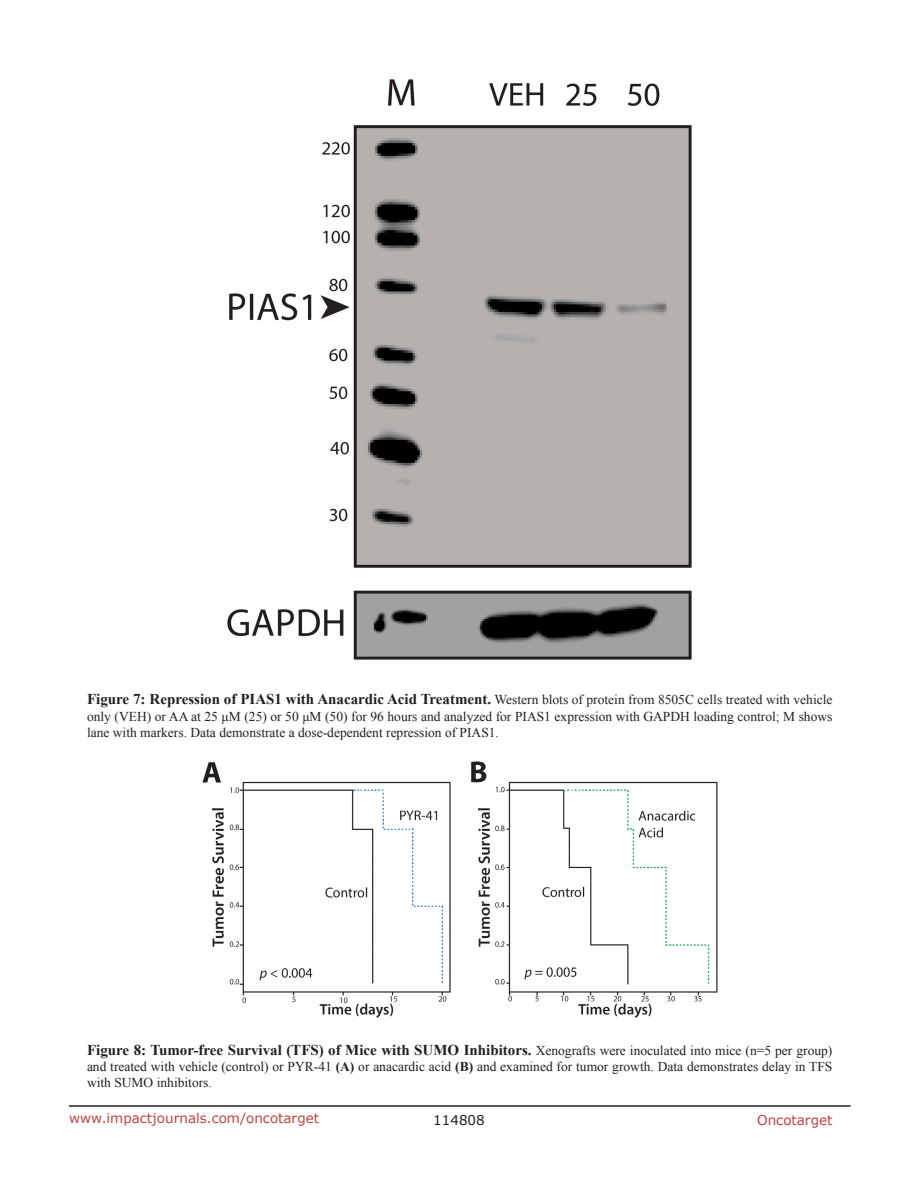
<style>
.page{position:relative;width:918px;height:1188px;background:#fff}
.page>*{position:absolute;margin:0;border:0;box-sizing:border-box;transform-origin:0 0}
.figuretext{font:700 15px "Times New Roman";color:#231f20}
.figuretext-2{font:13.5px/16.2px "Times New Roman";color:#231f20;text-align:justify}
.t1{font:13.5px "Verdana";color:#c24141}
.t2{font:13.5px "Verdana";color:#231f20}
.s1{font-weight:700;font-size:15px}
.s2{font-weight:400;font-size:13.5px}
.s3{font-weight:700}
</style>
<div class="page">
<hr style="left:69px;top:1105px;width:781px;height:2px;background:#231f20">
<img style="left:227px;top:79px;width:465px;height:581px">
<img style="left:202px;top:761px;width:516px;height:256px">
<p class="figuretext-2" style="left:87px;top:692px;width:747px"><span class="s1">Figure 7: Repression of PIAS1 with Anacardic Acid Treatment.</span> Western blots of protein from 8505C cells treated with vehicle only (VEH) or AA at 25 μM (25) or 50 μM (50) for 96 hours and analyzed for PIAS1 expression with GAPDH loading control; M shows lane with markers. Data demonstrate a dose-dependent repression of PIAS1.</p>
<p class="figuretext" style="left:87px;top:1039px;width:747px">Figure 8: Tumor-free Survival (TFS) of Mice with SUMO Inhibitors. <span class="s2">Xenografts were inoculated into mice (n=5 per group)</span></p>
<p class="figuretext-2" style="left:87px;top:1058px;width:747px">and treated with vehicle (control) or PYR-41 <span class="s3">(A)</span> or anacardic acid <span class="s3">(B)</span> and examined for tumor growth. Data demonstrates delay in TFS with SUMO inhibitors.</p>
<p class="t1" style="left:69px;top:1109px;width:252px">www.impactjournals.com/oncotarget</p>
<p class="t2" style="left:433px;top:1111px;width:53px">114808</p>
<p class="t1" style="left:757px;top:1111px;width:77px">Oncotarget</p>
</div>
